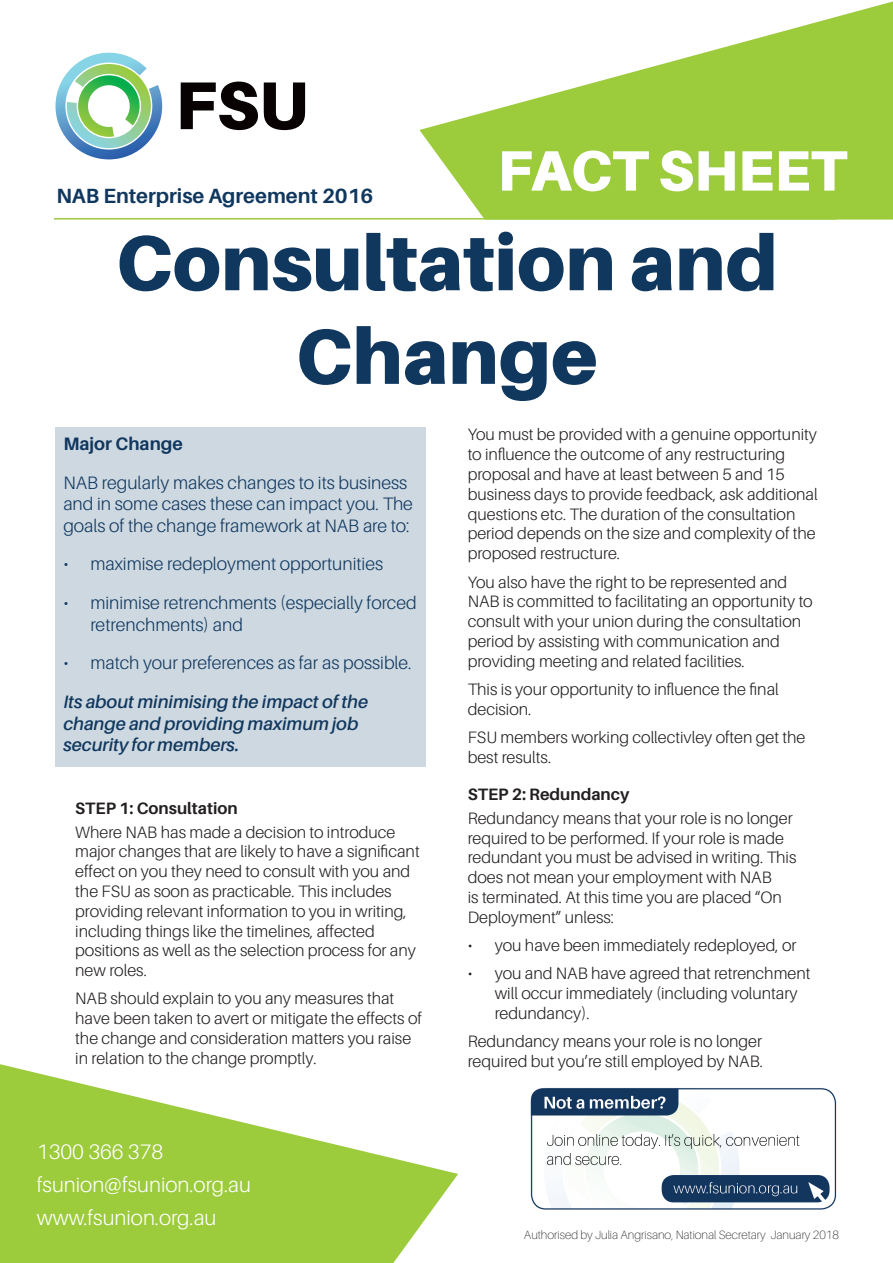
<style>
.page{position:relative;width:893px;height:1263px;background:#fff}
.page>*{position:absolute;margin:0;border:0;box-sizing:border-box;transform-origin:0 0}
.t1{font:900 78px/93.6px "Aileron";color:#10375e;text-align:center}
.t2{font:900 57px "Aileron";color:#fff}
.t3{font:300 21px/33px "Aileron";color:#fff}
.t4{font:700 20.55px "Aileron";color:#10375e}
.t5{font:300 18px/21.6px "Aileron";color:#10375e}
.t6{font:italic 600 18px/21.6px "Aileron";color:#10375e}
.t7{font:700 18px "Aileron";color:#10375e}
.t8{font:300 16.5px/19.8px "Aileron";color:#231f20}
.t9{font:700 16.5px "Aileron";color:#231f20}
.t10{font:100 12px "Aileron";color:#231f20}
</style>
<div class="page">
<svg style="left:529px;top:1px;width:364px;height:219px;fill:#9ccb3c"></svg>
<svg style="left:55px;top:52px;width:474px;height:166px"></svg>
<svg style="left:181px;top:82px;width:77px;height:48px"></svg>
<svg style="left:264px;top:82px;width:41px;height:48px"></svg>
<svg style="left:56px;top:53px;width:106px;height:106px"></svg>
<hr style="left:54px;top:218px;width:783px;height:2px;background:#9ccb3c">
<svg style="left:0;top:1064px;width:393px;height:199px;fill:#9ccb3c"></svg>
<svg style="left:393px;top:1158px;width:65px;height:105px"></svg>
<img style="left:530px;top:1088px;width:307px;height:122px">
<div style="left:55px;top:428px;width:370px;height:339px;background:#cdd8e0"></div>
<p class="t4" style="left:56px;top:185px;width:319px">NAB Enterprise Agreement 2016</p>
<h2 class="t2" style="left:498px;top:137px;width:351px">FACT SHEET</h2>
<h1 class="t1" style="left:115px;top:216px;width:664px">Consultation and<br>Change</h1>
<p class="t7" style="left:63px;top:434px;width:121px">Major Change</p>
<p class="t5" style="left:63px;top:472px;width:351px">NAB regularly makes changes to its business and in some cases these can impact you. The goals of the change framework at NAB are to:</p>
<p class="t5" style="left:63px;top:554px;width:321px">• maximise redeployment opportunities</p>
<p class="t5" style="left:90px;top:592px;width:328px;text-indent:-27px">• minimise retrenchments (especially forced retrenchments) and</p>
<p class="t5" style="left:63px;top:652px;width:350px">• match your preferences as far as possible.</p>
<p class="t6" style="left:63px;top:691px;width:306px">Its about minimising the impact of the change and providing maximum job security for members.</p>
<p class="t9" style="left:75px;top:798px;width:164px">STEP 1: Consultation</p>
<p class="t8" style="left:75px;top:822px;width:346px">Where NAB has made a decision to introduce major changes that are likely to have a significant effect on you they need to consult with you and the FSU as soon as practicable. This includes providing relevant information to you in writing, including things like the timelines, affected positions as well as the selection process for any new roles.</p>
<p class="t8" style="left:75px;top:989px;width:348px">NAB should explain to you any measures that have been taken to avert or mitigate the effects of the change and consideration matters you raise in relation to the change promptly.</p>
<p class="t3" style="left:37px;top:1135px;width:216px">1300 366 378 fsunion@fsunion.org.au www.fsunion.org.au</p>
<p class="t8" style="left:468px;top:425px;width:351px">You must be provided with a genuine opportunity to influence the outcome of any restructuring proposal and have at least between 5 and 15 business days to provide feedback, ask additional questions etc. The duration of the consultation period depends on the size and complexity of the proposed restructure.</p>
<p class="t8" style="left:468px;top:572px;width:346px">You also have the right to be represented and NAB is committed to facilitating an opportunity to consult with your union during the consultation period by assisting with communication and providing meeting and related facilities.</p>
<p class="t8" style="left:468px;top:679px;width:313px">This is your opportunity to influence the final decision.</p>
<p class="t8" style="left:468px;top:728px;width:339px">FSU members working collectivley often get the best results.</p>
<p class="t9" style="left:468px;top:785px;width:163px">STEP 2: Redundancy</p>
<p class="t8" style="left:468px;top:808px;width:330px">Redundancy means that your role is no longer required to be performed. If your role is made redundant you must be advised in writing. This does not mean your employment with NAB<br>is terminated. At this time you are placed “On Deployment” unless:</p>
<p class="t8" style="left:468px;top:936px;width:330px">• you have been immediately redeployed, or</p>
<p class="t8" style="left:495px;top:964px;width:317px;text-indent:-27px">• you and NAB have agreed that retrenchment will occur immediately (including voluntary redundancy).</p>
<p class="t8" style="left:468px;top:1032px;width:297px">Redundancy means your role is no longer required but you’re still employed by NAB.</p>
<p class="t10" style="left:524px;top:1228px;width:317px">Authorised by Julia Angrisano, National Secretary January 2018</p>
</div>
